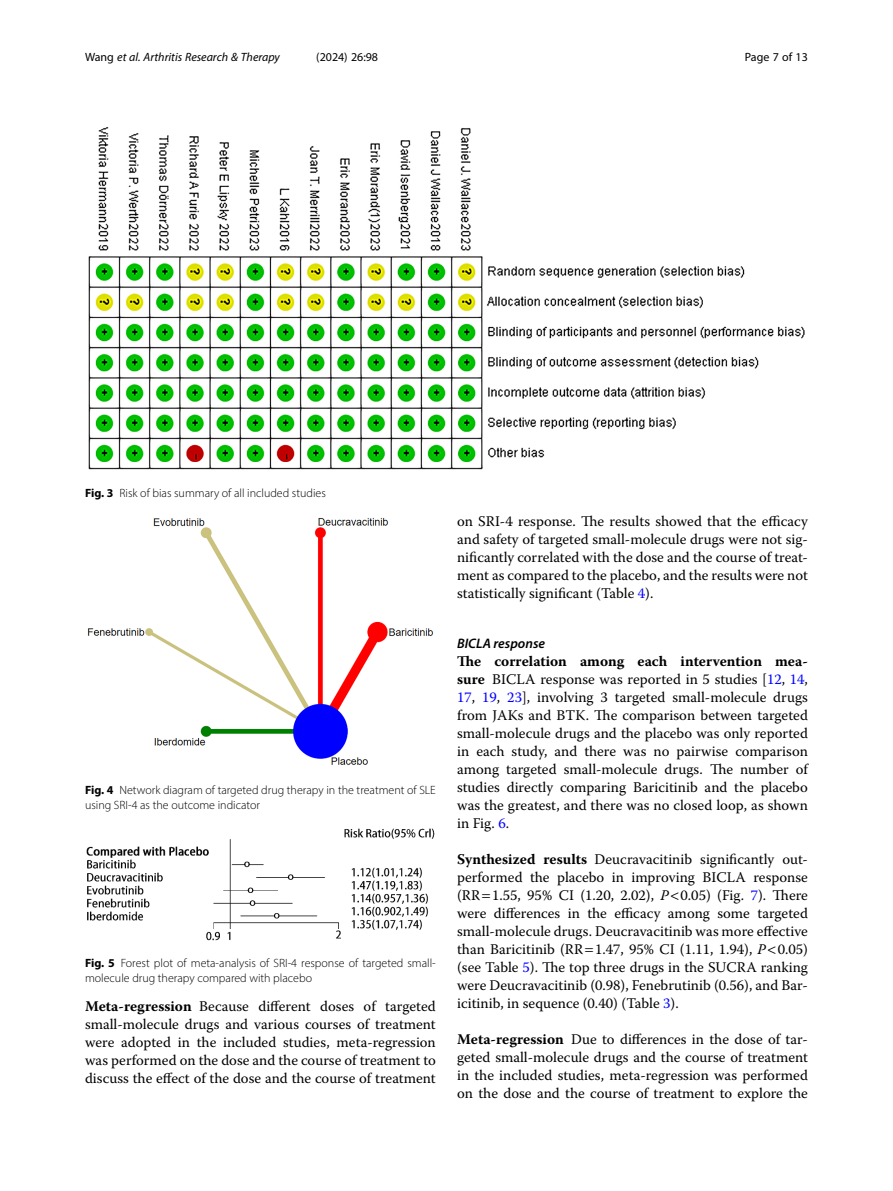
<style>
.page{position:relative;width:893px;height:1191px;background:#fff}
.page>*{position:absolute;margin:0;border:0;box-sizing:border-box;transform-origin:0 0}
.Formalpara_RuninHead{font:14.7px/18px "Warnock Pro";color:#000;text-align:justify}
.Head_3{font:italic 600 13.8px "Myriad Pro";color:#000}
.Figure_Caption{font:300 12px/15px "Myriad Pro";color:#000}
.t1{font:italic 12px "Myriad Pro";color:#000}
.t2{font:12px "Myriad Pro";color:#000}
.s1{font-style:normal}
.s2{font-weight:700}
.s3{color:#00f}
.s4{font-style:italic}
</style>
<div class="page">
<img style="left:86px;top:828px;width:349px;height:112px">
<img style="left:87px;top:517px;width:347px;height:248px">
<img style="left:88px;top:127px;width:717px;height:343px">
<p class="t1" style="left:85px;top:50px;width:196px"><span class="s1">Wang</span> et al. Arthritis Research &amp; Therapy</p>
<p class="t2" style="left:316px;top:50px;width:63px">(2024) 26:98</p>
<p class="t2" style="left:745px;top:50px;width:65px">Page 7 of 13</p>
<p class="Figure_Caption" style="left:85px;top:486px;width:242px"><span class="s2">Fig. 3</span> Risk of bias summary of all included studies</p>
<p class="Figure_Caption" style="left:85px;top:782px;width:352px"><span class="s2">Fig. 4</span> Network diagram of targeted drug therapy in the treatment of SLE using SRI-4 as the outcome indicator</p>
<p class="Figure_Caption" style="left:85px;top:955px;width:352px"><span class="s2">Fig. 5</span> Forest plot of meta-analysis of SRI-4 response of targeted small&shy;molecule drug therapy compared with placebo</p>
<p class="Formalpara_RuninHead" style="left:85px;top:997px;width:352px"><span class="s2">Meta-regression</span> Because different doses of targeted small-molecule drugs and various courses of treatment were adopted in the included studies, meta-regression was performed on the dose and the course of treatment to discuss the effect of the dose and the course of treatment</p>
<p class="Formalpara_RuninHead" style="left:457px;top:512px;width:352px">on SRI-4 response. The results showed that the efficacy and safety of targeted small-molecule drugs were not sig&shy;nificantly correlated with the dose and the course of treat&shy;ment as compared to the placebo, and the results were not statistically significant (Table <span class="s3">4</span>).</p>
<p class="Head_3" style="left:457px;top:635px;width:89px">BICLA response</p>
<p class="Formalpara_RuninHead" style="left:457px;top:652px;width:352px"><span class="s2">The correlation among each intervention mea&shy;sure</span> BICLA response was reported in 5 studies [<span class="s3">12</span>, <span class="s3">14</span>, <span class="s3">17</span>, <span class="s3">19</span>, <span class="s3">23</span>], involving 3 targeted small-molecule drugs from JAKs and BTK. The comparison between targeted small-molecule drugs and the placebo was only reported in each study, and there was no pairwise comparison among targeted small-molecule drugs. The number of studies directly comparing Baricitinib and the placebo was the greatest, and there was no closed loop, as shown in Fig. <span class="s3">6</span>.</p>
<p class="Formalpara_RuninHead" style="left:457px;top:850px;width:352px"><span class="s2">Synthesized results</span> Deucravacitinib significantly out&shy;performed the placebo in improving BICLA response (RR 1.55, 95% CI (1.20, 2.02), <span class="s4">P</span> 0.05) (Fig. <span class="s3">7</span>). There were differences in the efficacy among some targeted small-molecule drugs. Deucravacitinib was more effective than Baricitinib (RR 1.47, 95% CI (1.11, 1.94), <span class="s4">P</span> 0.05) (see Table <span class="s3">5</span>). The top three drugs in the SUCRA ranking were Deucravacitinib (0.98), Fenebrutinib (0.56), and Bar&shy;icitinib, in sequence (0.40) (Table <span class="s3">3</span>).</p>
<p class="Formalpara_RuninHead" style="left:457px;top:1030px;width:352px"><span class="s2">Meta-regression</span> Due to differences in the dose of tar&shy;geted small-molecule drugs and the course of treatment in the included studies, meta-regression was performed on the dose and the course of treatment to explore the</p>
</div>
